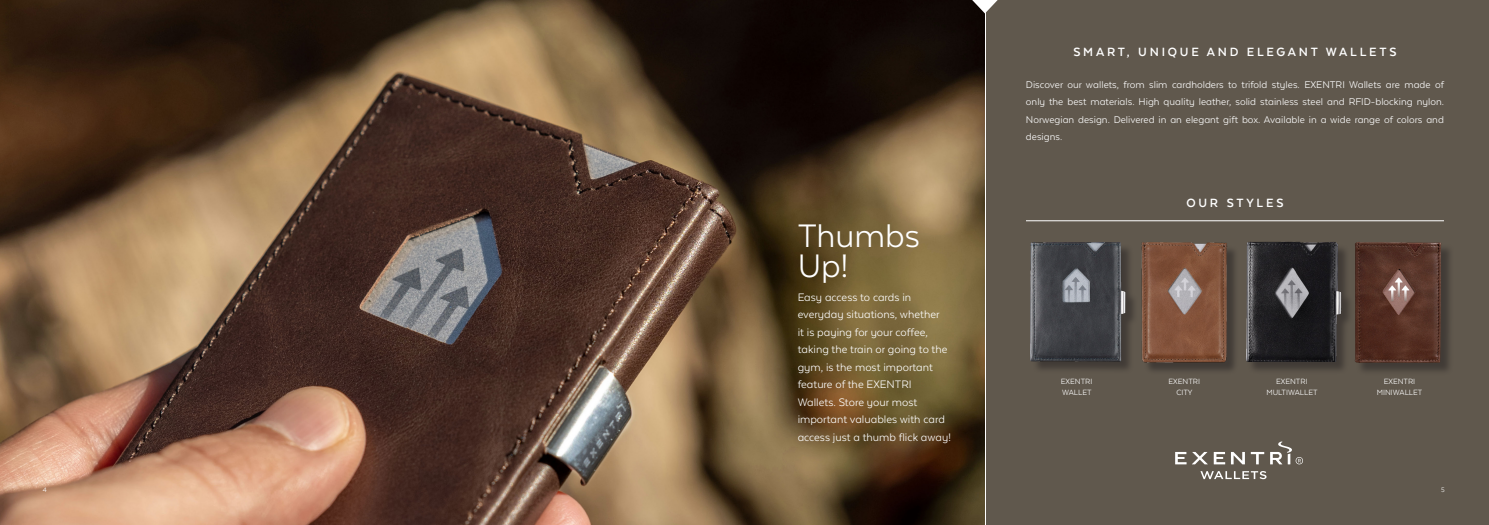
<style>
.page{position:relative;width:1489px;height:525px;background:#fff}
.page>*{position:absolute;margin:0;border:0;box-sizing:border-box;transform-origin:0 0}
.t1{font:37.5px/30px "Texta Alt";color:#fff}
.t2{font:700 13.75px "Texta Alt";letter-spacing:.2em;color:#fff}
.t3{font:12.5px/17.5px "Texta Alt";color:#fff}
.t4{font:11.25px/17.5px "Texta Alt";color:#fff;text-align:justify}
.t5{font:8.75px "Texta Alt";color:#fff}
.t6{font:7.5px "Texta Alt";color:#fff}
</style>
<div class="page">
<img style="left:0;top:0;width:984px;height:524px">
<div style="left:986px;top:0;width:502px;height:524px;background:#60584d"></div>
<hr style="left:1025px;top:220px;width:418px;height:1px;background:#fff">
<svg style="left:972px;top:0;width:25px;height:13px"></svg>
<svg style="left:1175px;top:441px;width:127px;height:23px"></svg>
<svg style="left:1200px;top:471px;width:66px;height:8px"></svg>
<div style="left:1247px;top:243px;width:106px;height:132px;background:#231f20;opacity:.5"></div>
<img style="left:1246px;top:241px;width:105px;height:120px">
<img style="left:1141px;top:242px;width:94px;height:129px">
<img style="left:1030px;top:242px;width:104px;height:128px">
<div style="left:1356px;top:243px;width:98px;height:133px;background:#231f20;opacity:.5"></div>
<img style="left:1355px;top:242px;width:85px;height:121px">
<p class="t2" style="left:1073px;top:45px;width:324px">SMART, UNIQUE AND ELEGANT WALLETS</p>
<p class="t4" style="left:1025px;top:75px;width:419px">Discover our wallets, from slim cardholders to trifold styles. EXENTRI Wallets are made of only the best materials. High quality leather, solid stainless steel and RFID-blocking nylon.<br>Norwegian design. Delivered in an elegant gift box. Available in a wide range of colors and designs.</p>
<p class="t1" style="left:797px;top:221px;width:124px">Thumbs<br>Up!</p>
<p class="t3" style="left:797px;top:288px;width:155px">Easy access to cards in everyday situations, whether<br>it is paying for your coffee, taking the train or going to the gym, is the most important feature of the EXENTRI<br>Wallets. Store your most important valuables with card access just a thumb flick away!</p>
<p class="t5" style="left:1060px;top:377px;width:33px">EXENTRI</p>
<p class="t5" style="left:1061px;top:387px;width:31px">WALLET</p>
<p class="t2" style="left:1186px;top:196px;width:98px">OUR STYLES</p>
<p class="t5" style="left:1168px;top:377px;width:33px">EXENTRI</p>
<p class="t5" style="left:1176px;top:387px;width:18px">CITY</p>
<p class="t5" style="left:1275px;top:377px;width:33px">EXENTRI</p>
<p class="t5" style="left:1266px;top:387px;width:53px">MULTIWALLET</p>
<p class="t5" style="left:1383px;top:377px;width:33px">EXENTRI</p>
<p class="t5" style="left:1376px;top:387px;width:47px">MINIWALLET</p>
<p class="t6" style="left:43px;top:485px;width:6px">4</p>
<p class="t6" style="left:1440px;top:485px;width:5px">5</p>
</div>
